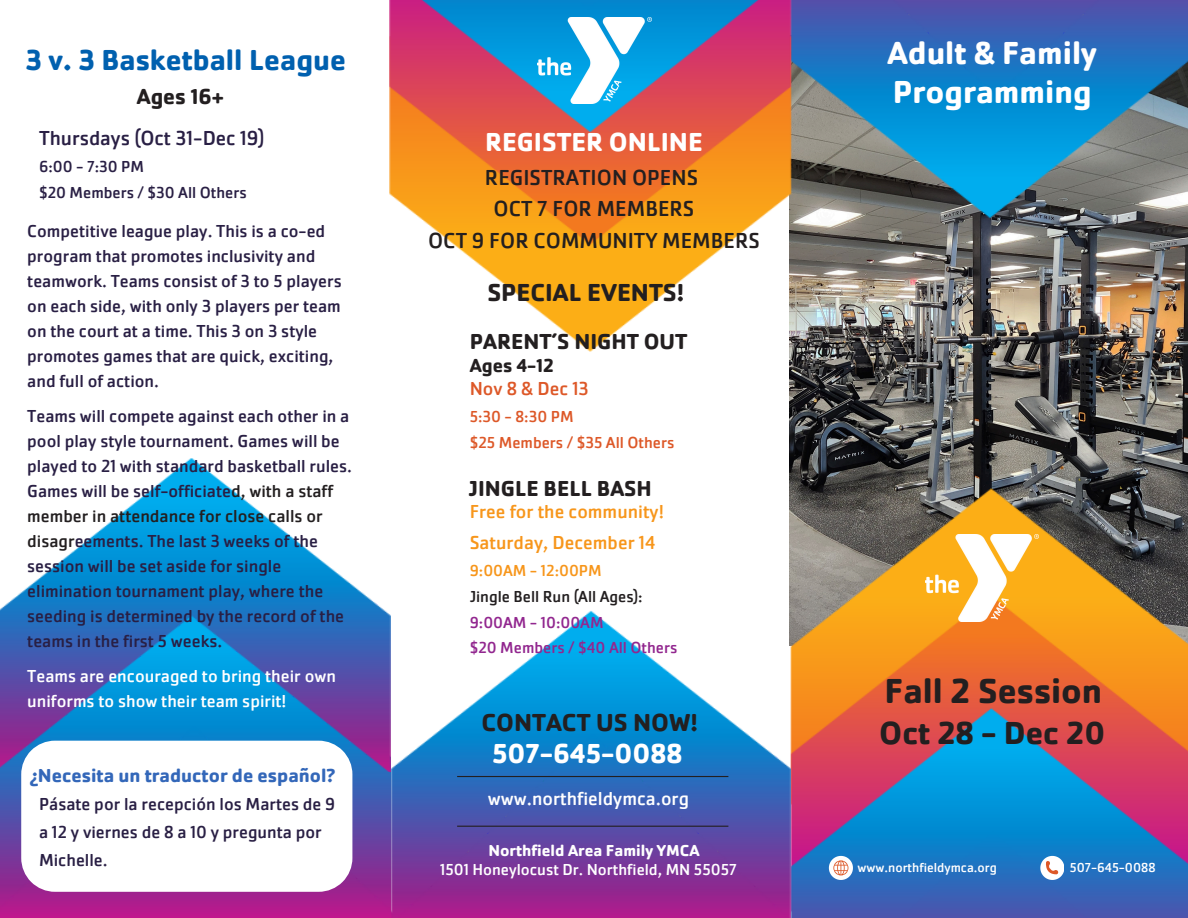
<style>
.page{position:relative;width:1188px;height:918px;background:#fff}
.page>*{position:absolute;margin:0;border:0;box-sizing:border-box;transform-origin:0 0}
.t1{font:700 36px "Cachet Pro";color:#231f20}
.t2{font:700 33px/39.3px "Cachet Pro";color:#fff}
.t3{font:700 33px "Cachet Pro";color:#231f20}
.t4{font:700 30px "Cachet Pro";color:#0060af}
.t5{font:700 28.5px "Cachet Pro";color:#fff}
.t6{font:700 27px "Cachet Pro";color:#fff}
.t7{font:700 25.5px "Cachet Pro";color:#231f20}
.t8{font:22.5px/31.5px "Cachet Pro";color:#231f20;text-align:center}
.t9{font:700 22.5px "Cachet Pro";color:#231f20}
.t10{font:21px "Cachet Pro";color:#291f44}
.t11{font:19.5px "Cachet Pro";color:#f7961b}
.t12{font:700 19.5px "Cachet Pro";color:#3367b9}
.t13{font:19.5px "Cachet Pro";color:#fff}
.t14{font:19.5px "Cachet Pro";color:#dd5828}
.t15{font:700 19.5px "Cachet Pro";color:#231f20}
.t16{font:18px/25px "Cachet Pro";color:#291f44}
.t17{font:18px/25px "Cachet Pro";color:#fff}
.t18{font:16.5px "Cachet Pro";color:#92278f}
.t19{font:16.5px "Cachet Pro";color:#fff}
.t20{font:16.5px "Cachet Pro";color:#dd5828}
.t21{font:16.5px "Cachet Pro";color:#291f44}
.t22{font:700 16.5px "Cachet Pro";color:#fff}
.t23{font:16.5px "Cachet Pro";color:#231f20}
.t24{font:16.5px "Cachet Pro";color:#f7961b}
.t25{font:13.5px "Cachet Pro";color:#fff}
.s1{color:#231f20}
</style>
<div class="page">
<img style="left:790px;top:219px;width:398px;height:257px">
<img style="left:806px;top:96px;width:382px;height:123px">
<img style="left:806px;top:0;width:382px;height:96px">
<img style="left:389px;top:0;width:417px;height:364px">
<img style="left:789px;top:476px;width:399px;height:442px">
<img style="left:925px;top:535px;width:114px;height:86px">
<img style="left:537px;top:17px;width:114px;height:87px">
<img style="left:0;top:727px;width:391px;height:191px">
<img style="left:0;top:459px;width:390px;height:312px">
<img style="left:433px;top:610px;width:358px;height:125px">
<img style="left:388px;top:735px;width:410px;height:183px">
<hr style="left:457px;top:826px;width:271px;height:1px;background:#231f20">
<svg style="left:829px;top:856px;width:24px;height:24px"></svg>
<svg style="left:1040px;top:856px;width:24px;height:24px"></svg>
<hr style="left:457px;top:776px;width:271px;height:1px;background:#231f20">
<svg style="left:21px;top:741px;width:331px;height:151px"></svg>
<p class="t4" style="left:26px;top:41px;width:322px">3 v. 3 Basketball League</p>
<p class="t9" style="left:137px;top:82px;width:89px">Ages 16+</p>
<p class="t10" style="left:39px;top:125px;width:227px">Thursdays (Oct 31-Dec 19)</p>
<p class="t21" style="left:39px;top:156px;width:107px">6:00 - 7:30 PM</p>
<h3 class="t21" style="left:39px;top:182px;width:209px">$20 Members / $30 All Others</h3>
<p class="t16" style="left:27px;top:218px;width:316px">Competitive league play. This is a co-ed program that promotes inclusivity and teamwork. Teams consist of 3 to 5 players on each side, with only 3 players per team on the court at a time. This 3 on 3 style promotes games that are quick, exciting, and full of action.</p>
<p class="t16" style="left:27px;top:403px;width:326px">Teams will compete against each other in a pool play style tournament. Games will be played to 21 with standard basketball rules.<br>Games will be self-officiate<span class="s1">d, with a staff member in attendance for close calls or disagr</span>eements. The last 3 weeks of the session will be set aside for single elimination tournament play, where the seeding is determined by the record of the teams in the first 5 weeks.</p>
<p class="t17" style="left:27px;top:663px;width:310px">Teams are encouraged to bring their own uniforms to show their team spirit!</p>
<p class="t12" style="left:30px;top:763px;width:307px">¿Necesita un traductor de español?</p>
<p class="t16" style="left:39px;top:790px;width:298px;line-height:28.2px">Pásate por la recepción los Martes de 9 a 12 y viernes de 8 a 10 y pregunta por<br>Michelle.</p>
<h6 class="t6" style="left:485px;top:125px;width:219px">REGISTER ONLINE</h6>
<h6 class="t8" style="left:428px;top:161px;width:333px">REGISTRATION OPENS<br>OCT 7 FOR MEMBERS<br>OCT 9 FOR COMMUNITY MEMBERS</h6>
<p class="t7" style="left:487px;top:277px;width:199px">SPECIAL EVENTS!</p>
<p class="t9" style="left:470px;top:327px;width:219px">PARENT’S NIGHT OUT</p>
<h6 class="t15" style="left:470px;top:353px;width:86px">Ages 4-12</h6>
<p class="t14" style="left:470px;top:377px;width:121px">Nov 8 &amp; Dec 13</p>
<p class="t20" style="left:470px;top:407px;width:105px">5:30 - 8:30 PM</p>
<p class="t20" style="left:470px;top:432px;width:206px">$25 Members / $35 All Others</p>
<p class="t9" style="left:469px;top:474px;width:185px">JINGLE BELL BASH</p>
<h6 class="t11" style="left:470px;top:500px;width:196px">Free for the community!</h6>
<h4 class="t11" style="left:470px;top:530px;width:187px">Saturday, December 14</h4>
<p class="t24" style="left:470px;top:560px;width:134px">9:00AM - 12:00PM</p>
<p class="t23" style="left:470px;top:586px;width:174px">Jingle Bell Run (All Ages):</p>
<h1 class="t18" style="left:470px;top:612px;width:135px">9:00AM - 10:00AM</h1>
<h1 class="t18" style="left:470px;top:638px;width:209px">$20 Members / $40 All Others</h1>
<p class="t7" style="left:481px;top:706px;width:218px">CONTACT US NOW!</p>
<p class="t5" style="left:492px;top:735px;width:192px">507-645-0088</p>
<h6 class="t13" style="left:488px;top:786px;width:203px">www.northfieldymca.org</h6>
<h4 class="t22" style="left:488px;top:840px;width:213px">Northfield Area Family YMCA</h4>
<h6 class="t19" style="left:440px;top:859px;width:298px">1501 Honeylocust Dr. Northfield, MN 55057</h6>
<p class="t2" style="left:888px;top:33px;width:211px">Adult &amp; Family<br>Programming</p>
<p class="t1" style="left:885px;top:668px;width:219px">Fall 2 Session</p>
<h6 class="t3" style="left:879px;top:712px;width:228px">Oct 28 - Dec 20</h6>
<h5 class="t25" style="left:858px;top:859px;width:141px">www.northfieldymca.org</h5>
<p class="t25" style="left:1070px;top:859px;width:87px">507-645-0088</p>
</div>
